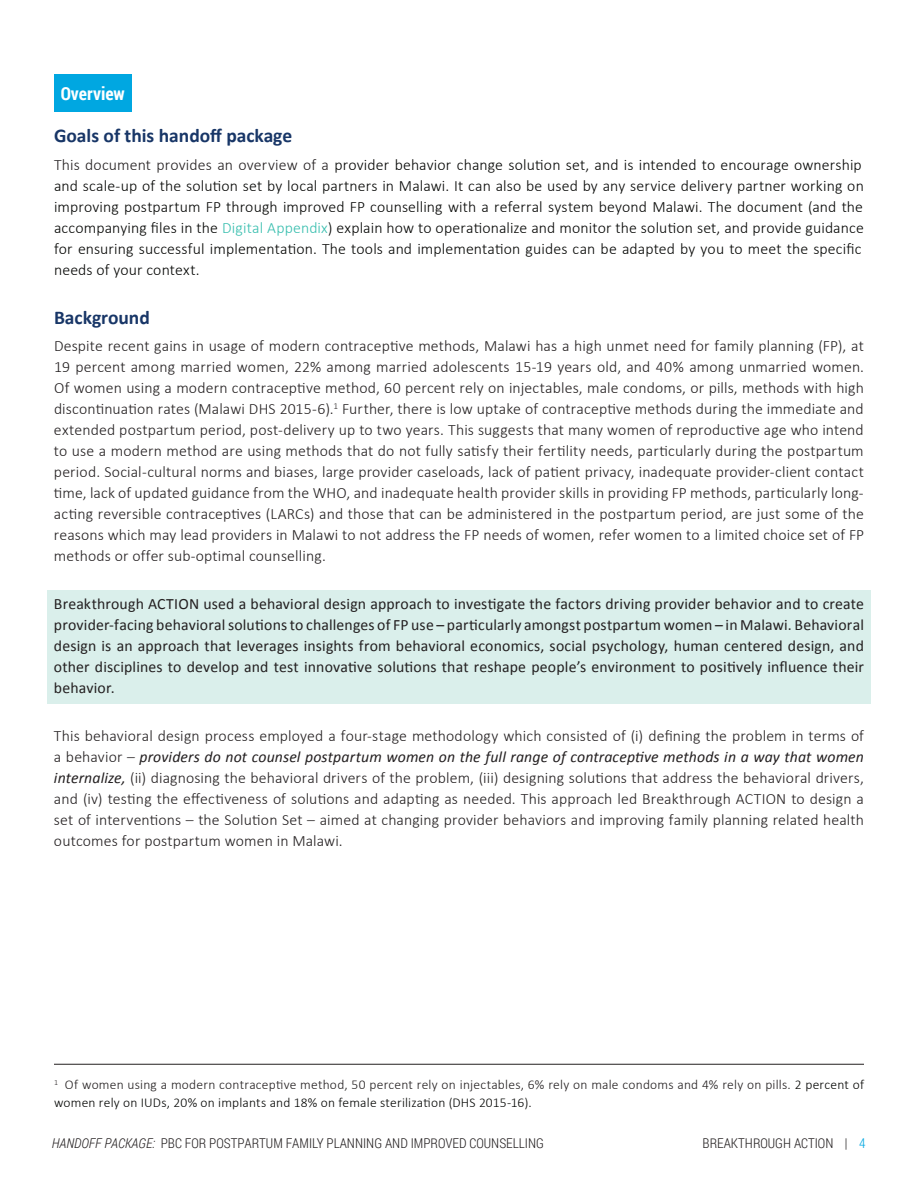
<style>
.page{position:relative;width:918px;height:1188px;background:#fff}
.page>*{position:absolute;margin:0;border:0;box-sizing:border-box;transform-origin:0 0}
.t1{font:700 19.5px "Calibri";color:#183667}
.t2{font:700 18px "Roboto Condensed";color:#fff}
.t3{font:300 15.75px/21px "Calibri";letter-spacing:.01em;color:#231f20;text-align:justify}
.t4{font:300 15.75px/21px "Calibri";letter-spacing:.01em;color:#040503}
.t5{font:15.75px/21px "Calibri";letter-spacing:.01em;color:#231f20;text-align:justify}
.t6{font:300 13.5px/18px "Calibri";letter-spacing:.015em;color:#231f20}
.t7{font:300 13.5px "Roboto Condensed";color:#231f20}
.s1{color:#231f20}
.s2{color:#37beae}
.s3{font-weight:400;font-style:italic}
.s4{color:#040503}
.s5{font-style:italic}
.s6{color:#00a7e1}
</style>
<div class="page">
<div style="left:54px;top:74px;width:78px;height:37px;background:#00a7e1"></div>
<div style="left:47px;top:591px;width:824px;height:113px;background:#daefeb"></div>
<hr style="left:54px;top:1064px;width:810px;height:1px;background:#231f20">
<p class="t2" style="left:61px;top:81px;width:66px">Overview</p>
<p class="t1" style="left:54px;top:123px;width:240px">Goals of this handoff package</p>
<p class="t4" style="left:54px;top:153px;width:811px"><span class="s1">This document provides an overview of a</span> provider behavior change solution set, and is intended to encourage ownership and scale-up of the solution set by local partners in Malawi. It can also be used by any service delivery partner working on improving postpartum FP through improved FP counselling with a referral system beyond Malawi. The document (and the accompanying files in the <span class="s2">Digital Appendix</span>) explain how to operationalize and monitor the solution set, and provide guidance for ensuring successful implementation. The tools and implementation guides can be adapted by you to meet the specific needs of your context.</p>
<p class="t1" style="left:54px;top:305px;width:97px">Background</p>
<p class="t3" style="left:54px;top:335px;width:812px">Despite recent gains in usage of modern contraceptive methods, Malawi has a high unmet need for family planning (FP), at 19 percent among married women, 22% among married adolescents 15-19 years old, and 40% among unmarried women.<br>Of women using a modern contraceptive method, 60 percent rely on injectables, male condoms, or pills, methods with high discontinuation rates (Malawi DHS 2015-6).<sup>1</sup> Further, there is low uptake of contraceptive methods during the immediate and extended postpartum period, post-delivery up to two years. This suggests that many women of reproductive age who intend to use a modern method are using methods that do not fully satisfy their fertility needs, particularly during the postpartum period. Social-cultural norms and biases, large provider caseloads, lack of patient privacy, inadequate provider-client contact time, lack of updated guidance from the WHO, and inadequate health provider skills in providing FP methods, particularly long&shy;acting reversible contraceptives (LARCs) and those that can be administered in the postpartum period, are just some of the reasons which may lead providers in Malawi to not address the FP needs of women, refer women to a limited choice set of FP methods or offer sub-optimal counselling.</p>
<p class="t5" style="left:54px;top:594px;width:811px">Breakthrough ACTION used a behavioral design approach to investigate the factors driving provider behavior and to create provider-facing behavioral solutions to challenges of FP use – particularly amongst postpartum women – in Malawi. Behavioral design is an approach that leverages insights from behavioral economics, social psychology, human centered design, and other disciplines to develop and test innovative solutions that reshape people’s environment to positively influence their behavior.</p>
<p class="t3" style="left:54px;top:725px;width:812px">This behavioral design process employed a four-stage methodology which consisted of (i) defining the problem in terms of a behavior – <span class="s3">providers do not counsel postpartum women on the full range of contraceptive methods in a way that women internalize,</span> (ii) diagnosing the behavioral drivers of the problem, (iii) designing solutions that address the behavioral drivers, and (iv) testing the effectiveness of solutions and adapting as needed. This approach led Breakthrough ACTION to design a set of interventions – the Solution Set – aimed at changing provider behaviors and improving family planning related health outcomes for postpartum women in Malawi.</p>
<p class="t6" style="left:54px;top:1075px;width:812px"><sup>1</sup> Of women using a modern contraceptive method, 50 percent rely on injectables, 6% rely on male condoms and 4% rely on pills. <span class="s4">2 percent of women rely on IUDs, 20% on implants and 18% on female sterilization (DHS 2015-16).</span></p>
<p class="t7" style="left:52px;top:1134px;width:494px"><span class="s5">HANDOFF PACKAGE:</span> PBC FOR POSTPARTUM FAMILY PLANNING AND IMPROVED COUNSELLING</p>
<p class="t7" style="left:703px;top:1134px;width:164px">BREAKTHROUGH ACTION | <span class="s6">4</span></p>
</div>
